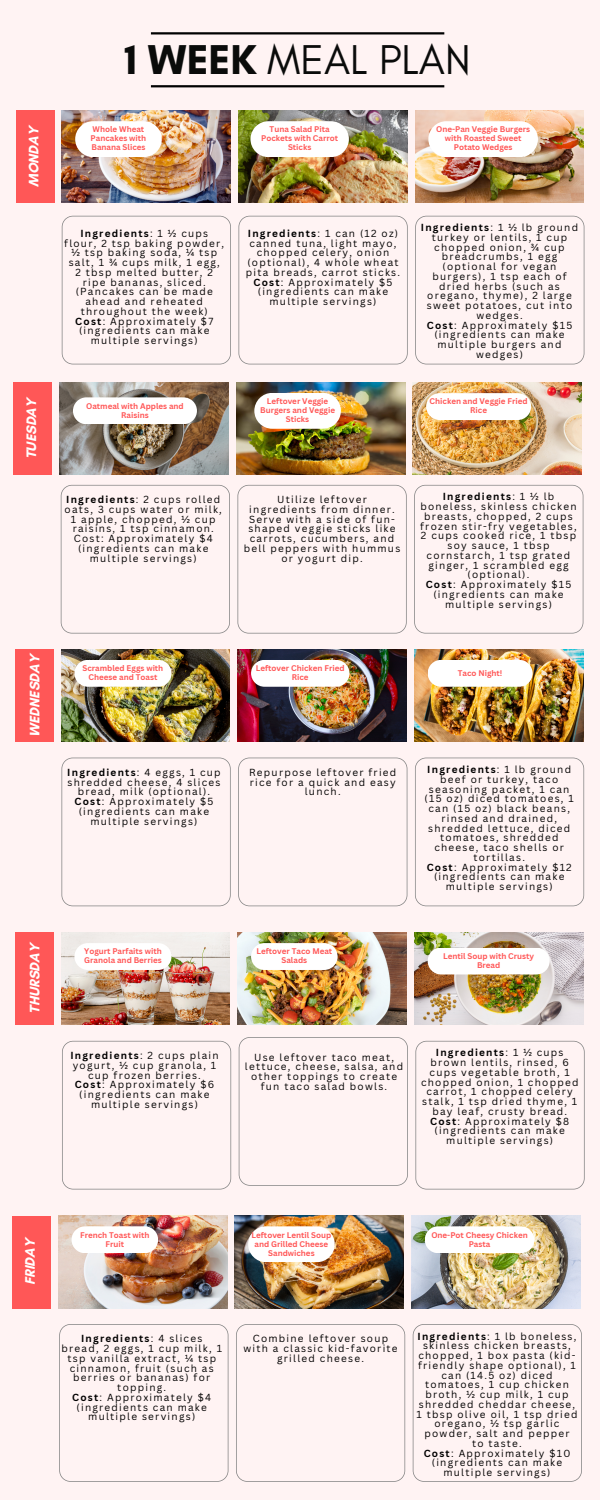
<style>
.page{position:relative;width:600px;height:1500px;background:#fff3f3}
.page>*{position:absolute;margin:0;border:0;box-sizing:border-box;transform-origin:0 0}
.t1{font:42.5px "Glacial Indifference";color:#0a0b0a}
.t2{font:700 14px "Glacial Indifference";color:#fff}
.t3{font:10px/9.8px "Canva Sans";letter-spacing:.125em;color:#000;text-align:center}
.t4{font:700 8px/9px "Canva Sans";color:#ff5757;text-align:center}
.s1{font-weight:700}
</style>
<div class="page">
<img style="left:62px;top:111px;width:169px;height:92px">
<img style="left:238px;top:111px;width:169px;height:92px">
<img style="left:415px;top:111px;width:169px;height:92px">
<div style="left:16px;top:111px;width:39px;height:92px;background:#ff5757"></div>
<div style="left:75px;top:121px;width:87px;height:36px;background:#fff;border-radius:18px"></div>
<div style="left:250px;top:121px;width:99px;height:36px;background:#fff;border-radius:18px"></div>
<div style="left:428px;top:121px;width:110px;height:36px;background:#fff;border-radius:18px"></div>
<svg style="left:62px;top:216px;width:169px;height:148px"></svg>
<svg style="left:238px;top:216px;width:170px;height:148px"></svg>
<svg style="left:415px;top:216px;width:169px;height:148px"></svg>
<hr style="left:151px;top:32px;width:293px;height:2px;background:#000">
<hr style="left:151px;top:85px;width:293px;height:2px;background:#000">
<img style="left:60px;top:383px;width:168px;height:92px">
<img style="left:236px;top:383px;width:169px;height:92px">
<img style="left:413px;top:383px;width:169px;height:92px">
<div style="left:13px;top:383px;width:39px;height:92px;background:#ff5757"></div>
<div style="left:73px;top:397px;width:124px;height:27px;background:#fff;border-radius:13px"></div>
<div style="left:254px;top:393px;width:87px;height:36px;background:#fff;border-radius:18px"></div>
<div style="left:426px;top:393px;width:105px;height:27px;background:#fff;border-radius:13px"></div>
<svg style="left:61px;top:485px;width:169px;height:148px"></svg>
<svg style="left:237px;top:485px;width:170px;height:148px"></svg>
<svg style="left:414px;top:485px;width:169px;height:148px"></svg>
<img style="left:61px;top:649px;width:169px;height:93px">
<img style="left:238px;top:649px;width:169px;height:93px">
<img style="left:414px;top:649px;width:169px;height:93px">
<div style="left:15px;top:649px;width:39px;height:93px;background:#ff5757"></div>
<div style="left:74px;top:660px;width:98px;height:27px;background:#fff;border-radius:13px"></div>
<div style="left:251px;top:660px;width:98px;height:27px;background:#fff;border-radius:13px"></div>
<div style="left:428px;top:660px;width:105px;height:27px;background:#fff;border-radius:13px"></div>
<svg style="left:61px;top:758px;width:170px;height:148px"></svg>
<svg style="left:238px;top:758px;width:169px;height:148px"></svg>
<svg style="left:415px;top:758px;width:169px;height:148px"></svg>
<img style="left:61px;top:933px;width:169px;height:92px">
<img style="left:238px;top:933px;width:169px;height:92px">
<img style="left:414px;top:933px;width:169px;height:92px">
<div style="left:15px;top:933px;width:39px;height:92px;background:#ff5757"></div>
<div style="left:74px;top:943px;width:98px;height:27px;background:#fff;border-radius:13px"></div>
<div style="left:251px;top:943px;width:87px;height:27px;background:#fff;border-radius:13px"></div>
<div style="left:428px;top:948px;width:122px;height:26px;background:#fff;border-radius:13px"></div>
<svg style="left:62px;top:1041px;width:169px;height:148px"></svg>
<svg style="left:239px;top:1037px;width:169px;height:149px"></svg>
<svg style="left:415px;top:1041px;width:170px;height:148px"></svg>
<img style="left:58px;top:1216px;width:169px;height:92px">
<img style="left:235px;top:1216px;width:169px;height:92px">
<img style="left:411px;top:1216px;width:169px;height:92px">
<div style="left:12px;top:1216px;width:39px;height:92px;background:#ff5757"></div>
<div style="left:72px;top:1226px;width:86px;height:27px;background:#fff;border-radius:13px"></div>
<div style="left:248px;top:1226px;width:87px;height:36px;background:#fff;border-radius:18px"></div>
<div style="left:425px;top:1226px;width:109px;height:27px;background:#fff;border-radius:13px"></div>
<svg style="left:59px;top:1324px;width:169px;height:158px"></svg>
<svg style="left:236px;top:1324px;width:169px;height:158px"></svg>
<svg style="left:413px;top:1324px;width:169px;height:158px"></svg>
<p class="t1" style="left:125px;top:34px;width:348px"><span class="s1">1 WEEK</span> MEAL PLAN</p>
<p class="t2" style="left:25px;top:187px;width:64px;rotate:-90deg">MONDAY</p>
<p class="t4" style="left:91px;top:125px;width:57px;text-align:left">Whole Wheat<br>Pancakes with<br>Banana Slices</p>
<h3 class="t4" style="left:261px;top:125px;width:78px">Tuna Salad Pita<br>Pockets with Carrot<br>Sticks</h3>
<p class="t4" style="left:436px;top:125px;width:96px">One-Pan Veggie Burgers with Roasted Sweet<br>Potato Wedges</p>
<p class="t3" style="left:64px;top:228px;width:161px"><span class="s1">Ingredients</span>: 1 ½ cups flour, 2 tsp baking powder, ½ tsp baking soda, ¼ tsp salt, 1 ¾ cups milk, 1 egg,<br>2 tbsp melted butter, 2 ripe bananas, sliced. (Pancakes can be made ahead and reheated throughout the week)<br><span class="s1">Cost</span>: Approximately $7 (ingredients can make multiple servings)</p>
<h3 class="t3" style="left:246px;top:228px;width:156px"><span class="s1">Ingredients</span>: 1 can (12 oz) canned tuna, light mayo, chopped celery, onion (optional), 4 whole wheat pita breads, carrot sticks.<br><span class="s1">Cost</span>: Approximately $5 (ingredients can make multiple servings)</h3>
<p class="t3" style="left:421px;top:222px;width:159px"><span class="s1">Ingredients</span>: 1 ½ lb ground turkey or lentils, 1 cup chopped onion, ¾ cup breadcrumbs, 1 egg (optional for vegan burgers), 1 tsp each of dried herbs (such as oregano, thyme), 2 large sweet potatoes, cut into wedges.<br><span class="s1">Cost</span>: Approximately $15 (ingredients can make multiple burgers and wedges)</p>
<h3 class="t2" style="left:23px;top:459px;width:64px;rotate:-90deg">TUESDAY</h3>
<p class="t4" style="left:86px;top:401px;width:99px">Oatmeal with Apples and<br>Raisins</p>
<p class="t4" style="left:260px;top:397px;width:76px">Leftover Veggie<br>Burgers and Veggie<br>Sticks</p>
<h3 class="t4" style="left:430px;top:397px;width:100px">Chicken and Veggie Fried<br>Rice</h3>
<p class="t3" style="left:65px;top:494px;width:159px"><span class="s1">Ingredients</span>: 2 cups rolled oats, 3 cups water or milk,<br>1 apple, chopped, ½ cup raisins, 1 tsp cinnamon.<br>Cost: Approximately $4 (ingredients can make multiple servings)</p>
<p class="t3" style="left:244px;top:494px;width:158px">Utilize leftover ingredients from dinner.<br>Serve with a side of fun&shy;shaped veggie sticks like carrots, cucumbers, and bell peppers with hummus or yogurt dip.</p>
<h3 class="t3" style="left:420px;top:492px;width:158px"><span class="s1">Ingredients</span>: 1 ½ lb boneless, skinless chicken breasts, chopped, 2 cups frozen stir-fry vegetables,<br>2 cups cooked rice, 1 tbsp soy sauce, 1 tbsp cornstarch, 1 tsp grated ginger, 1 scrambled egg (optional).<br><span class="s1">Cost</span>: Approximately $15 (ingredients can make multiple servings)</h3>
<p class="t2" style="left:26px;top:737px;width:85px;rotate:-90deg">WEDNESDAY</p>
<p class="t4" style="left:83px;top:664px;width:82px">Scrambled Eggs with<br>Cheese and Toast</p>
<p class="t4" style="left:256px;top:664px;width:90px">Leftover Chicken Fried<br>Rice</p>
<p class="t4" style="left:458px;top:668px;width:46px">Taco Night!</p>
<h3 class="t3" style="left:67px;top:767px;width:155px"><span class="s1">Ingredients</span>: 4 eggs, 1 cup shredded cheese, 4 slices bread, milk (optional).<br><span class="s1">Cost</span>: Approximately $5 (ingredients can make multiple servings)</h3>
<p class="t3" style="left:249px;top:767px;width:149px">Repurpose leftover fried rice for a quick and easy lunch.</p>
<p class="t3" style="left:425px;top:764px;width:151px"><span class="s1">Ingredients</span>: 1 lb ground beef or turkey, taco seasoning packet, 1 can (15 oz) diced tomatoes, 1 can (15 oz) black beans, rinsed and drained, shredded lettuce, diced tomatoes, shredded cheese, taco shells or tortillas.<br><span class="s1">Cost</span>: Approximately $12 (ingredients can make multiple servings)</p>
<p class="t2" style="left:26px;top:1014px;width:74px;rotate:-90deg">THURSDAY</p>
<p class="t4" style="left:84px;top:947px;width:79px;text-align:left">Yogurt Parfaits with<br>Granola and Berries</p>
<p class="t4" style="left:256px;top:947px;width:77px">Leftover Taco Meat<br>Salads</p>
<h3 class="t4" style="left:443px;top:951px;width:93px">Lentil Soup with Crusty<br>Bread</h3>
<p class="t3" style="left:70px;top:1050px;width:150px"><span class="s1">Ingredients</span>: 2 cups plain yogurt, ½ cup granola, 1 cup frozen berries.<br><span class="s1">Cost</span>: Approximately $6 (ingredients can make multiple servings)</p>
<p class="t3" style="left:245px;top:1052px;width:160px">Use leftover taco meat, lettuce, cheese, salsa, and other toppings to create fun taco salad bowls.</p>
<p class="t3" style="left:421px;top:1048px;width:159px"><span class="s1">Ingredients</span>: 1 ½ cups brown lentils, rinsed, 6 cups vegetable broth, 1 chopped onion, 1 chopped carrot, 1 chopped celery stalk, 1 tsp dried thyme, 1 bay leaf, crusty bread.<br><span class="s1">Cost</span>: Approximately $8 (ingredients can make multiple servings)</p>
<p class="t2" style="left:22px;top:1285px;width:50px;rotate:-90deg">FRIDAY</p>
<p class="t4" style="left:80px;top:1230px;width:71px">French Toast with<br>Fruit</p>
<p class="t4" style="left:252px;top:1230px;width:81px">Leftover Lentil Soup and Grilled Cheese<br>Sandwiches</p>
<p class="t4" style="left:431px;top:1230px;width:98px">One-Pot Cheesy Chicken<br>Pasta</p>
<p class="t3" style="left:62px;top:1334px;width:162px"><span class="s1">Ingredients</span>: 4 slices bread, 2 eggs, 1 cup milk, 1 tsp vanilla extract, ¼ tsp cinnamon, fruit (such as berries or bananas) for topping.<br><span class="s1">Cost</span>: Approximately $4 (ingredients can make multiple servings)</p>
<p class="t3" style="left:243px;top:1334px;width:156px">Combine leftover soup with a classic kid-favorite grilled cheese.</p>
<h3 class="t3" style="left:417px;top:1331px;width:162px"><span class="s1">Ingredients</span>: 1 lb boneless, skinless chicken breasts, chopped, 1 box pasta (kid&shy;friendly shape optional), 1 can (14.5 oz) diced tomatoes, 1 cup chicken broth, ½ cup milk, 1 cup shredded cheddar cheese,<br>1 tbsp olive oil, 1 tsp dried oregano, ½ tsp garlic powder, salt and pepper<br>to taste.<br><span class="s1">Cost</span>: Approximately $10 (ingredients can make multiple servings)</h3>
</div>
